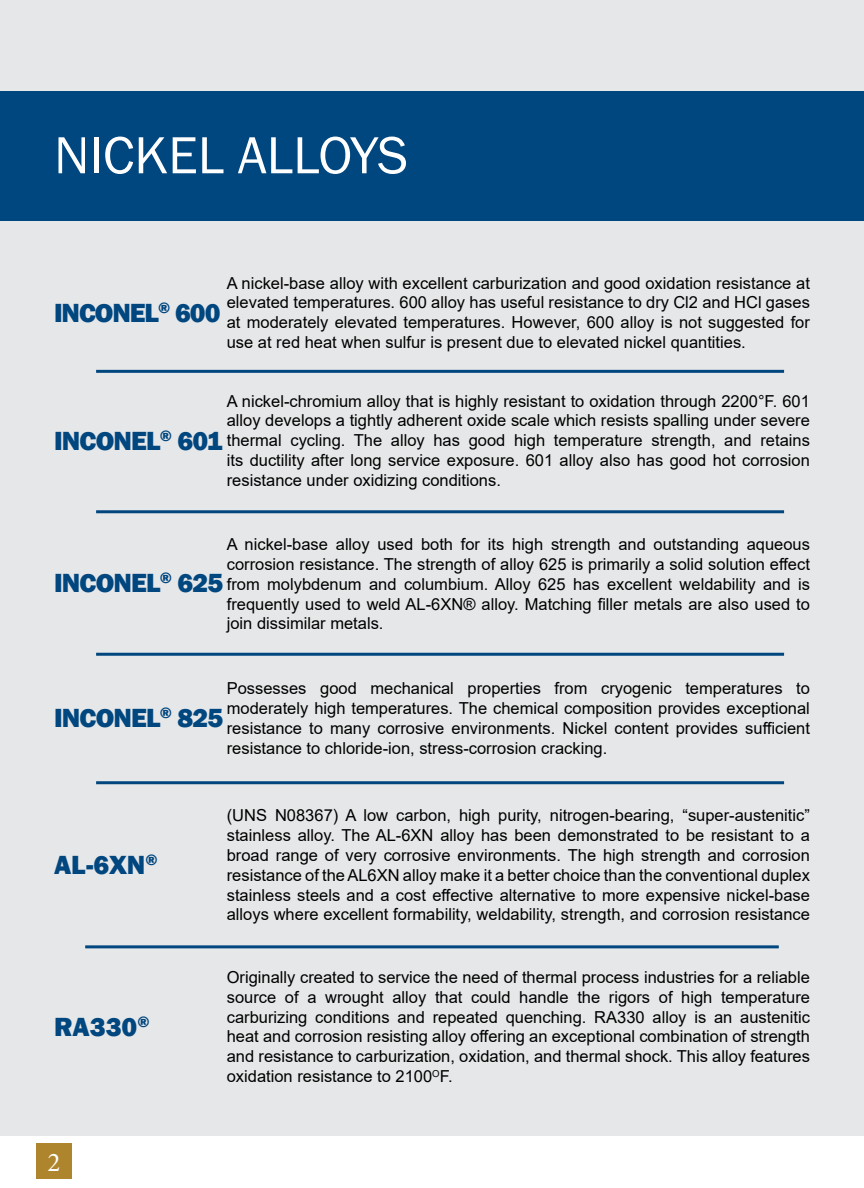
<style>
.page{position:relative;width:864px;height:1188px;background:#fff}
.page>*{position:absolute;margin:0;border:0;box-sizing:border-box;transform-origin:0 0}
.t1{font:54px "Franklin Gothic";color:#fff}
.t2{font:800 27px "Franklin Gothic";letter-spacing:-.03em;color:#00467f}
.t3{font:27px "Minion Pro";color:#fff}
.t4{font:16.5px/19.8px "Arial";color:#000;text-align:justify}
</style>
<div class="page">
<div style="left:0;top:0;width:864px;height:1136px;background:#e6e7e8"></div>
<div style="left:0;top:91px;width:864px;height:129px;background:#00467f"></div>
<hr style="left:96px;top:370px;width:688px;height:3px;background:#00467f">
<hr style="left:96px;top:653px;width:688px;height:3px;background:#00467f">
<hr style="left:96px;top:510px;width:688px;height:3px;background:#00467f">
<hr style="left:96px;top:781px;width:688px;height:3px;background:#00467f">
<hr style="left:85px;top:945px;width:694px;height:3px;background:#00467f">
<div style="left:36px;top:1143px;width:36px;height:36px;background:#ae852d"></div>
<h1 class="t1" style="left:54px;top:122px;width:356px">NICKEL ALLOYS</h1>
<p class="t4" style="left:227px;top:273px;width:585px">A nickel-base alloy with excellent carburization and good oxidation resistance at elevated temperatures. 600 alloy has useful resistance to dry Cl2 and HCl gases at moderately elevated temperatures. However, 600 alloy is not suggested for use at red heat when sulfur is present due to elevated nickel quantities.</p>
<h2 class="t2" style="left:54px;top:295px;width:168px">INCONEL<sup>®</sup> 600</h2>
<p class="t4" style="left:227px;top:391px;width:585px">A nickel-chromium alloy that is highly resistant to oxidation through 2200°F. 601 alloy develops a tightly adherent oxide scale which resists spalling under severe thermal cycling. The alloy has good high temperature strength, and retains its ductility after long service exposure. 601 alloy also has good hot corrosion resistance under oxidizing conditions.</p>
<h2 class="t2" style="left:54px;top:423px;width:170px">INCONEL<sup>®</sup> 601</h2>
<p class="t4" style="left:227px;top:534px;width:585px">A nickel-base alloy used both for its high strength and outstanding aqueous corrosion resistance. The strength of alloy 625 is primarily a solid solution effect from molybdenum and columbium. Alloy 625 has excellent weldability and is frequently used to weld AL-6XN® alloy. Matching filler metals are also used to join dissimilar metals.</p>
<h2 class="t2" style="left:54px;top:566px;width:171px">INCONEL<sup>®</sup> 625</h2>
<p class="t4" style="left:227px;top:679px;width:585px">Possesses good mechanical properties from cryogenic temperatures to moderately high temperatures. The chemical composition provides exceptional resistance to many corrosive environments. Nickel content provides sufficient resistance to chloride-ion, stress-corrosion cracking.</p>
<h2 class="t2" style="left:54px;top:701px;width:171px">INCONEL<sup>®</sup> 825</h2>
<h2 class="t2" style="left:54px;top:847px;width:105px">AL-6XN<sup>®</sup></h2>
<h2 class="t2" style="left:54px;top:1009px;width:97px">RA330<sup>®</sup></h2>
<h2 class="t3" style="left:48px;top:1144px;width:14px">2</h2>
<p class="t4" style="left:227px;top:806px;width:585px">(UNS N08367) A low carbon, high purity, nitrogen-bearing, “super-austenitic” stainless alloy. The AL-6XN alloy has been demonstrated to be resistant to a broad range of very corrosive environments. The high strength and corrosion resistance of the AL6XN alloy make it a better choice than the conventional duplex stainless steels and a cost effective alternative to more expensive nickel-base alloys where excellent formability, weldability, strength, and corrosion resistance</p>
<p class="t4" style="left:227px;top:967px;width:585px">Originally created to service the need of thermal process industries for a reliable source of a wrought alloy that could handle the rigors of high temperature carburizing conditions and repeated quenching. RA330 alloy is an austenitic heat and corrosion resisting alloy offering an exceptional combination of strength and resistance to carburization, oxidation, and thermal shock. This alloy features oxidation resistance to 2100<sup>O</sup>F.</p>
</div>
